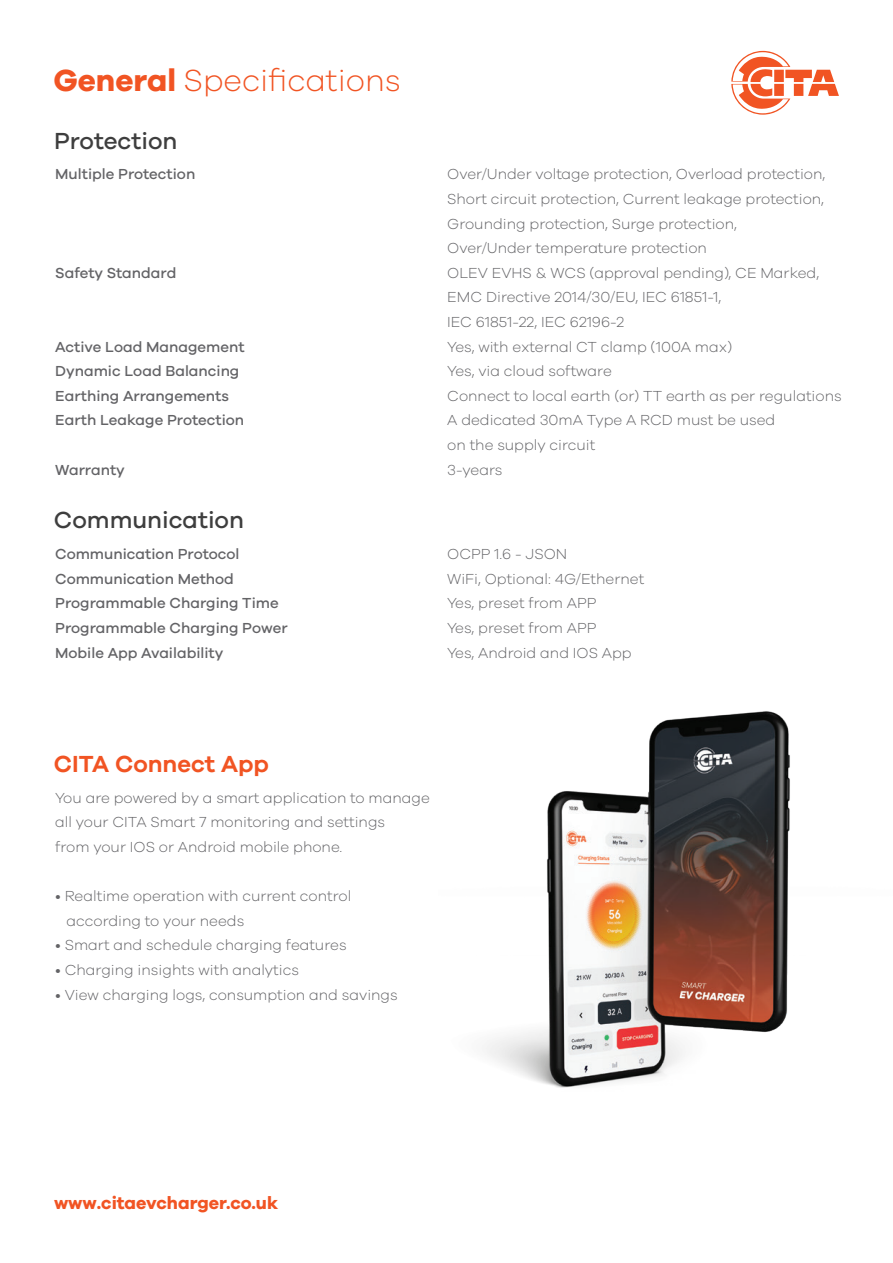
<style>
.page{position:relative;width:893px;height:1263px;background:#fff}
.page>*{position:absolute;margin:0;border:0;box-sizing:border-box;transform-origin:0 0}
.t1{font:300 31.5px "Galano Grotesque";color:#f15423}
.t2{font:500 24px "Galano Grotesque";color:#3e3e3e}
.t3{font:600 24px "Galano Grotesque";color:#f15423}
.t4{font:700 18px "Galano Grotesque";color:#f15423}
.t5{font:300 15px/24.6px "Galano Grotesque";color:#636366}
.t6{font:500 15px/24.6px "Galano Grotesque";color:#636366}
.s1{font-weight:700}
</style>
<div class="page">
<svg style="left:731px;top:51px;width:108px;height:64px"></svg>
<img style="left:485px;top:711px;width:305px;height:377px">
<h1 class="t1" style="left:53px;top:62px;width:349px"><span class="s1">General</span> Specifications</h1>
<h2 class="t2" style="left:54px;top:126px;width:125px">Protection</h2>
<p class="t6" style="left:55px;top:162px;width:142px">Multiple Protection</p>
<p class="t6" style="left:55px;top:260px;width:123px">Safety Standard</p>
<p class="t6" style="left:55px;top:334px;width:191px">Active Load Management<br>Dynamic Load Balancing<br>Earthing Arrangements<br>Earth Leakage Protection</p>
<p class="t6" style="left:55px;top:457px;width:71px">Warranty</p>
<h2 class="t2" style="left:54px;top:506px;width:192px">Communication</h2>
<p class="t6" style="left:55px;top:541px;width:234px">Communication Protocol<br>Communication Method<br>Programmable Charging Time<br>Programmable Charging Power<br>Mobile App Availability</p>
<p class="t5" style="left:447px;top:162px;width:396px">Over/Under voltage protection, Overload protection, Short circuit protection, Current leakage protection, Grounding protection, Surge protection,<br>Over/Under temperature protection<br>OLEV EVHS &amp; WCS (approval pending), CE Marked, EMC Directive 2014/30/EU, IEC 61851-1,<br>IEC 61851-22, IEC 62196-2<br>Yes, with external CT clamp (100A max)<br>Yes, via cloud software<br>Connect to local earth (or) TT earth as per regulations A dedicated 30mA Type A RCD must be used<br>on the supply circuit<br>3-years</p>
<p class="t5" style="left:447px;top:541px;width:199px">OCPP 1.6 - JSON<br>WiFi, Optional: 4G/Ethernet<br>Yes, preset from APP<br>Yes, preset from APP<br>Yes, Android and IOS App</p>
<h2 class="t3" style="left:54px;top:749px;width:217px">CITA Connect App</h2>
<p class="t5" style="left:55px;top:785px;width:376px">You are powered by a smart application to manage all your CITA Smart 7 monitoring and settings<br>from your IOS or Android mobile phone.</p>
<p class="t5" style="left:67px;top:883px;width:286px;text-indent:-12px">• Realtime operation with current control according to your needs</p>
<p class="t5" style="left:55px;top:932px;width:293px">• Smart and schedule charging features</p>
<p class="t5" style="left:55px;top:957px;width:245px">• Charging insights with analytics</p>
<p class="t5" style="left:55px;top:982px;width:344px">• View charging logs, consumption and savings</p>
<p class="t4" style="left:54px;top:1192px;width:226px">www.citaevcharger.co.uk</p>
</div>
